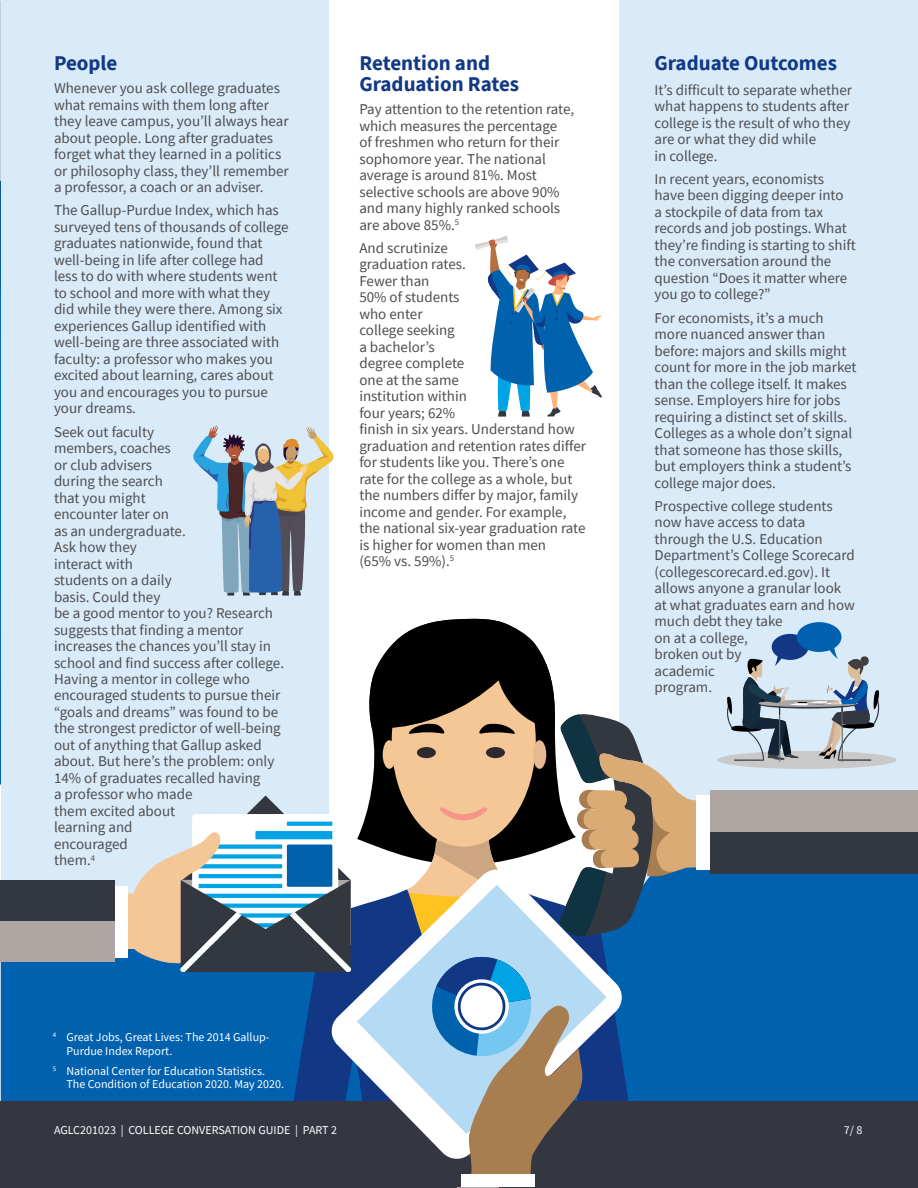
<style>
.page{position:relative;width:918px;height:1188px;background:#fff}
.page>*{position:absolute;margin:0;border:0;box-sizing:border-box;transform-origin:0 0}
.t1{font:700 21px/21px "Source Sans Pro";color:#123985}
.t2{font:15px/16.5px "Source Sans Pro";color:#4d4d4f}
.t3{font:12px/13.5px "Source Sans Pro";color:#fff}
</style>
<div class="page">
<div style="left:1px;top:0;width:327px;height:1188px;background:#d9ebf9"></div>
<div style="left:620px;top:0;width:298px;height:1188px;background:#d9ebf9"></div>
<div style="left:1px;top:869px;width:917px;height:232px;background:#0061af"></div>
<div style="left:0;top:1101px;width:918px;height:87px;background:#343741"></div>
<div style="left:113px;top:886px;width:15px;height:72px;background:#fff"></div>
<div style="left:0;top:881px;width:115px;height:81px;background:#333840"></div>
<div style="left:0;top:922px;width:115px;height:40px;background:#ada6a3"></div>
<div style="left:697px;top:795px;width:14px;height:74px;background:#fff"></div>
<div style="left:710px;top:790px;width:208px;height:84px;background:#333840"></div>
<div style="left:710px;top:790px;width:208px;height:42px;background:#ada6a3"></div>
<svg style="left:124px;top:619px;width:584px;height:569px"></svg>
<svg style="left:475px;top:236px;width:127px;height:181px"></svg>
<svg style="left:193px;top:425px;width:141px;height:171px"></svg>
<svg style="left:717px;top:622px;width:180px;height:147px"></svg>
<h1 class="t1" style="left:54px;top:52px;width:65px">People</h1>
<p class="t2" style="left:54px;top:80px;width:236px">Whenever you ask college graduates what remains with them long after they leave campus, you’ll always hear about people. Long after graduates forget what they learned in a politics or philosophy class, they’ll remember a professor, a coach or an adviser.</p>
<p class="t2" style="left:54px;top:202px;width:236px">The Gallup-Purdue Index, which has surveyed tens of thousands of college graduates nationwide, found that well-being in life after college had less to do with where students went to school and more with what they did while they were there. Among six experiences Gallup identified with well-being are three associated with faculty: a professor who makes you excited about learning, cares about you and encourages you to pursue your dreams.</p>
<p class="t2" style="left:54px;top:423px;width:232px">Seek out faculty<br>members, coaches<br>or club advisers<br>during the search<br>that you might<br>encounter later on<br>as an undergraduate.<br>Ask how they<br>interact with<br>students on a daily<br>basis. Could they<br>be a good mentor to you? Research suggests that finding a mentor increases the chances you’ll stay in school and find success after college.<br>Having a mentor in college who encouraged students to pursue their “goals and dreams” was found to be the strongest predictor of well-being out of anything that Gallup asked about. But here’s the problem: only<br>14% of graduates recalled having<br>a professor who made<br>them excited about<br>learning and<br>encouraged<br>them.<sup>4</sup></p>
<p class="t3" style="left:66px;top:1030px;width:205px;text-indent:-13px"><sup>4</sup> Great Jobs, Great Lives: The 2014 Gallup-<br>Purdue Index Report.</p>
<p class="t3" style="left:66px;top:1064px;width:219px;text-indent:-13px"><sup>5</sup> National Center for Education Statistics.<br>The Condition of Education 2020. May 2020.</p>
<h1 class="t1" style="left:359px;top:52px;width:161px">Retention and<br>Graduation Rates</h1>
<p class="t2" style="left:359px;top:101px;width:216px">Pay attention to the retention rate, which measures the percentage<br>of freshmen who return for their sophomore year. The national average is around 81%. Most selective schools are above 90% and many highly ranked schools are above 85%.<sup>5</sup></p>
<p class="t2" style="left:359px;top:239px;width:228px">And scrutinize<br>graduation rates.<br>Fewer than<br>50% of students<br>who enter<br>college seeking<br>a bachelor’s<br>degree complete<br>one at the same<br>institution within<br>four years; 62%<br>finish in six years. Understand how graduation and retention rates differ for students like you. There’s one rate for the college as a whole, but the numbers differ by major, family income and gender. For example, the national six-year graduation rate is higher for women than men<br>(65% vs. 59%).<sup>5</sup></p>
<h1 class="t1" style="left:654px;top:52px;width:184px">Graduate Outcomes</h1>
<p class="t2" style="left:654px;top:81px;width:199px">It’s difficult to separate whether what happens to students after college is the result of who they are or what they did while<br>in college.</p>
<p class="t2" style="left:654px;top:170px;width:203px">In recent years, economists have been digging deeper into<br>a stockpile of data from tax records and job postings. What they’re finding is starting to shift the conversation around the question “Does it matter where you go to college?”</p>
<p class="t2" style="left:654px;top:309px;width:204px">For economists, it’s a much more nuanced answer than before: majors and skills might count for more in the job market than the college itself. It makes sense. Employers hire for jobs requiring a distinct set of skills.<br>Colleges as a whole don’t signal that someone has those skills, but employers think a student’s college major does.</p>
<p class="t2" style="left:654px;top:497px;width:202px">Prospective college students now have access to data through the U.S. Education<br>Department’s College Scorecard (collegescorecard.ed.gov). It allows anyone a granular look at what graduates earn and how much debt they take<br>on at a college,<br>broken out by<br>academic<br>program.</p>
<p class="t3" style="left:54px;top:1123px;width:285px">AGLC201023 | COLLEGE CONVERSATION GUIDE | PART 2</p>
<p class="t3" style="left:844px;top:1123px;width:20px">7/ 8</p>
</div>
